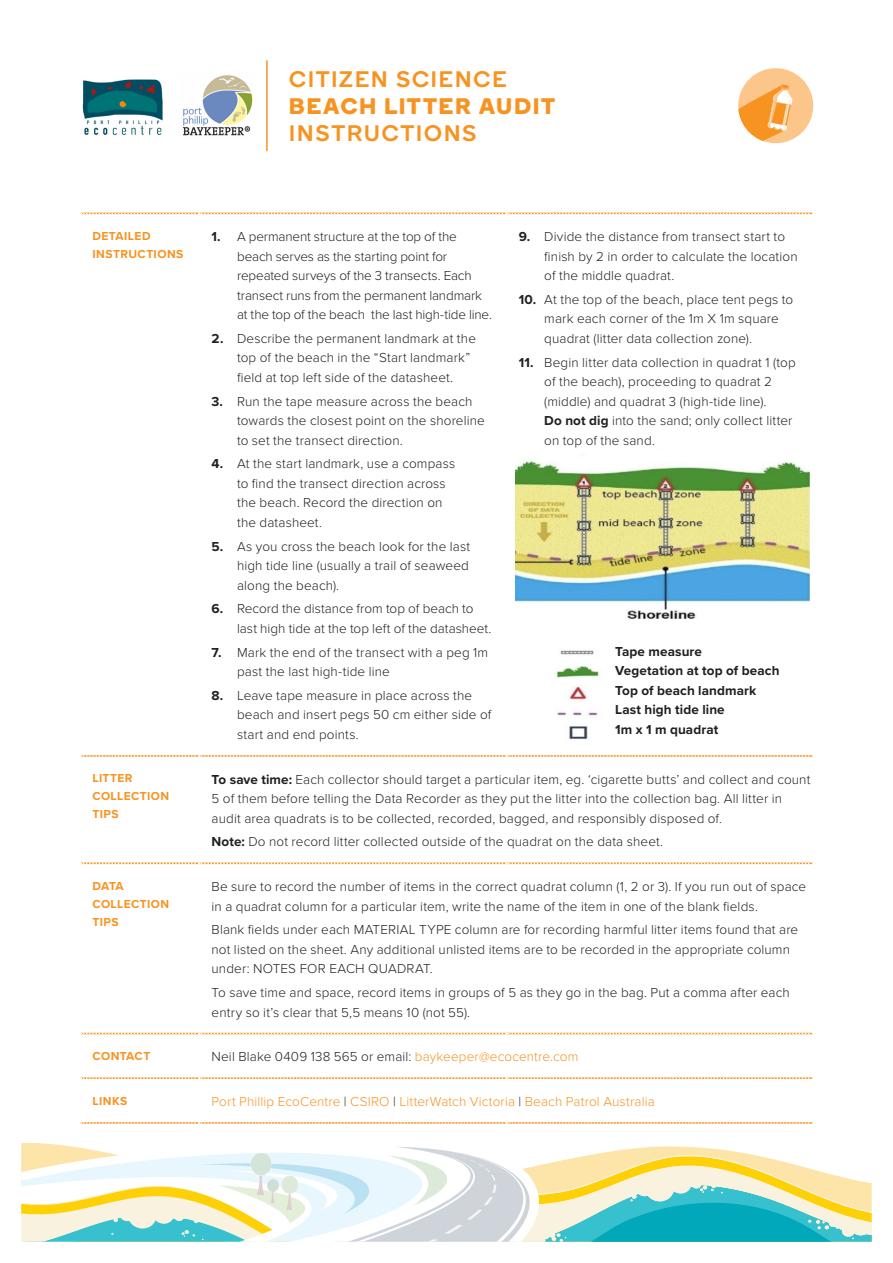
<style>
.page{position:relative;width:893px;height:1263px;background:#fff}
.page>*{position:absolute;margin:0;border:0;box-sizing:border-box;transform-origin:0 0}
.t1{font:500 22.5px/27px "Fresh Sans";letter-spacing:.09em;color:#f79321}
.Indented_text_small{font:300 13.5px/19.5px "Proxima Nova";letter-spacing:.01em;color:#231f20}
.Body{font:300 13.5px/19.5px "Proxima Nova";letter-spacing:.01em;color:#231f20}
.Indented_text_small-2{font:300 13.5px/19.5px "Proxima Nova";letter-spacing:-.01em;color:#231f20}
.Body-2{font:700 13.5px/19.5px "Proxima Nova";letter-spacing:.005em;color:#231f20}
.Body-3{font:300 13.5px "Proxima Nova";letter-spacing:.01em;color:#f79321}
.table_heading{font:700 12px/18px "Proxima Nova";letter-spacing:.035em;color:#f79321}
.s1{font-weight:700}
.s2{color:#f79321}
.s3{color:#231f20}
</style>
<div class="page">
<svg style="left:80px;top:1032px;width:363px;height:3px"></svg>
<svg style="left:82px;top:213px;width:730px;height:1px"></svg>
<svg style="left:80px;top:755px;width:733px;height:2px"></svg>
<svg style="left:80px;top:862px;width:733px;height:2px"></svg>
<svg style="left:80px;top:1033px;width:732px;height:1px"></svg>
<svg style="left:80px;top:1077px;width:733px;height:2px"></svg>
<svg style="left:21px;top:1122px;width:851px;height:120px"></svg>
<img style="left:516px;top:460px;width:293px;height:159px">
<img style="left:556px;top:650px;width:44px;height:89px">
<img style="left:183px;top:75px;width:70px;height:61px">
<img style="left:82px;top:79px;width:81px;height:56px">
<hr style="left:266px;top:60px;width:2px;height:91px;background:#f79321">
<div style="left:738px;top:68px;width:75px;height:75px;background:#fcc68a;border-radius:50%"></div>
<svg style="left:738px;top:84px;width:54px;height:57px"></svg>
<p class="t1" style="left:289px;top:66px;width:267px">CITIZEN SCIENCE<br><span class="s1">BEACH LITTER AUDIT<br></span>INSTRUCTIONS</p>
<p class="table_heading" style="left:92px;top:227px;width:92px">DETAILED<br>INSTRUCTIONS</p>
<p class="Indented_text_small-2" style="left:237px;top:227px;width:256px;text-indent:-26px"><span class="s1">1.</span> A permanent structure at the top of the beach serves as the starting point for repeated surveys of the 3 transects. Each transect runs from the permanent landmark at the top of the beach the last high-tide line.</p>
<p class="Indented_text_small" style="left:237px;top:329px;width:240px;text-indent:-26px"><span class="s1">2.</span> Describe the permanent landmark at the top of the beach in the “Start landmark” field at top left side of the datasheet.</p>
<p class="Indented_text_small" style="left:237px;top:392px;width:249px;text-indent:-26px"><span class="s1">3.</span> Run the tape measure across the beach towards the closest point on the shoreline to set the transect direction.</p>
<p class="Indented_text_small" style="left:237px;top:454px;width:220px;text-indent:-26px"><span class="s1">4.</span> At the start landmark, use a compass to find the transect direction across the beach. Record the direction on the datasheet.</p>
<p class="Indented_text_small" style="left:237px;top:537px;width:235px;text-align:justify;text-indent:-26px"><span class="s1">5.</span> As you cross the beach look for the last high tide line (usually a trail of seaweed along the beach).</p>
<p class="Indented_text_small" style="left:237px;top:599px;width:256px;text-indent:-26px"><span class="s1">6.</span> Record the distance from top of beach to last high tide at the top left of the datasheet.</p>
<p class="Indented_text_small" style="left:237px;top:643px;width:253px;text-indent:-26px"><span class="s1">7.</span> Mark the end of the transect with a peg 1m past the last high-tide line</p>
<p class="Indented_text_small" style="left:237px;top:686px;width:256px;text-indent:-26px"><span class="s1">8.</span> Leave tape measure in place across the beach and insert pegs 50 cm either side of start and end points.</p>
<p class="Indented_text_small" style="left:544px;top:227px;width:255px;text-indent:-26px"><span class="s1">9.</span> Divide the distance from transect start to finish by 2 in order to calculate the location of the middle quadrat.</p>
<p class="Indented_text_small" style="left:544px;top:290px;width:250px;text-indent:-26px"><span class="s1">10.</span> At the top of the beach, place tent pegs to mark each corner of the 1m X 1m square quadrat (litter data collection zone).</p>
<p class="Indented_text_small" style="left:544px;top:353px;width:253px;text-indent:-26px"><span class="s1">11.</span> Begin litter data collection in quadrat 1 (top of the beach), proceeding to quadrat 2 (middle) and quadrat 3 (high-tide line).<br><span class="s1">Do not dig</span> into the sand; only collect litter on top of the sand.</p>
<p class="Body-2" style="left:615px;top:641px;width:166px">Tape measure<br>Vegetation at top of beach<br>Top of beach landmark<br>Last high tide line<br>1m x 1 m quadrat</p>
<p class="table_heading" style="left:92px;top:769px;width:78px">LITTER<br>COLLECTION<br>TIPS</p>
<p class="Body" style="left:212px;top:770px;width:600px"><span class="s1">To save time:</span> Each collector should target a particular item, eg. ‘cigarette butts’ and collect and count<br>5 of them before telling the Data Recorder as they put the litter into the collection bag. All litter in audit area quadrats is to be collected, recorded, bagged, and responsibly disposed of.</p>
<p class="Body" style="left:212px;top:832px;width:453px"><span class="s1">Note:</span> Do not record litter collected outside of the quadrat on the data sheet.</p>
<p class="table_heading" style="left:92px;top:876px;width:78px">DATA<br>COLLECTION<br>TIPS</p>
<p class="Body" style="left:212px;top:877px;width:596px">Be sure to record the number of items in the correct quadrat column (1, 2 or 3). If you run out of space in a quadrat column for a particular item, write the name of the item in one of the blank fields.</p>
<p class="Body" style="left:212px;top:920px;width:588px">Blank fields under each MATERIAL TYPE column are for recording harmful litter items found that are not listed on the sheet. Any additional unlisted items are to be recorded in the appropriate column under: NOTES FOR EACH QUADRAT.</p>
<p class="Body" style="left:212px;top:983px;width:580px">To save time and space, record items in groups of 5 as they go in the bag. Put a comma after each entry so it’s clear that 5,5 means 10 (not 55).</p>
<p class="table_heading" style="left:92px;top:1047px;width:59px">CONTACT</p>
<p class="Body" style="left:212px;top:1047px;width:368px">Neil Blake 0409 138 565 or email: <span class="s2">baykeeper@ecocentre.com</span></p>
<p class="table_heading" style="left:92px;top:1091px;width:36px">LINKS</p>
<p class="Body-3" style="left:212px;top:1094px;width:445px">Port Phillip EcoCentre <span class="s3">|</span> CSIRO <span class="s3">|</span> LitterWatch Victoria <span class="s3">|</span> Beach Patrol Australia</p>
</div>
